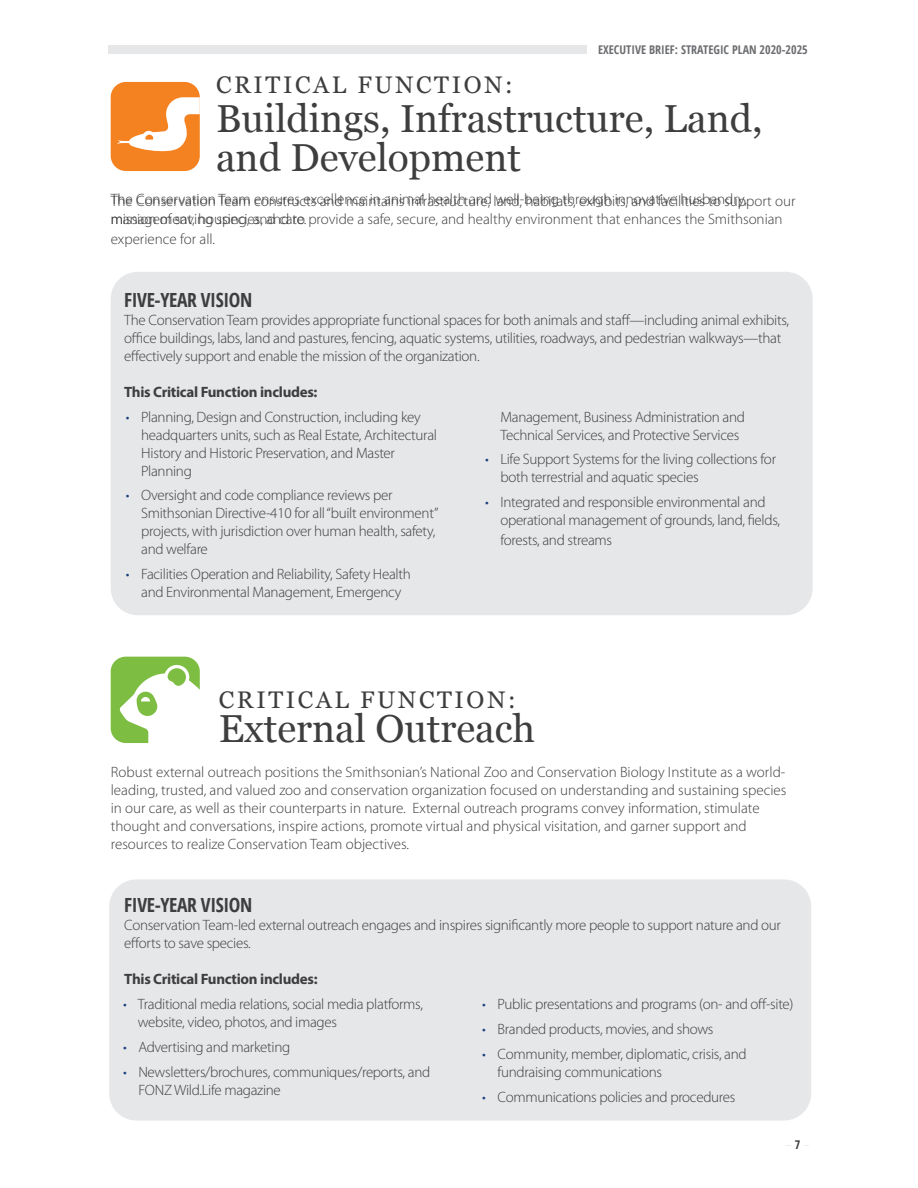
<style>
.page{position:relative;width:918px;height:1188px;background:#fff}
.page>*{position:absolute;margin:0;border:0;box-sizing:border-box;transform-origin:0 0}
.t1{font:39px/39px "Georgia";color:#3e3e3f}
.t2{font:24px "Georgia";letter-spacing:.11em;color:#3e3e3f}
.t3{font:700 condensed 19.5px "Open Sans";letter-spacing:-.02em;color:#3e3e3f}
.t4{font:300 15px/18px "Myriad Pro";letter-spacing:-.02em;color:#3e3e3f}
.t5{font:300 15px/18px "Myriad Pro";color:#3e3e3f}
.t6{font:700 15px "Myriad Pro";letter-spacing:-.02em;color:#3e3e3f}
.t7{font:700 condensed 12px "Open Sans";color:#6c6d70}
.s1{color:#19407d}
</style>
<div class="page">
<div style="left:108px;top:45px;width:478px;height:9px;background:#e6e7e9"></div>
<div style="left:111px;top:82px;width:89px;height:89px;background:#f58220;border-radius:15px"></div>
<svg style="left:117px;top:97px;width:83px;height:54px"></svg>
<div style="left:111px;top:272px;width:702px;height:343px;background:#e6e7e9;border-radius:27px"></div>
<div style="left:109px;top:879px;width:702px;height:241px;background:#e6e7e9;border-radius:27px"></div>
<svg style="left:111px;top:657px;width:89px;height:86px"></svg>
<p class="t7" style="left:598px;top:41px;width:211px">EXECUTIVE BRIEF: STRATEGIC PLAN 2020-2025</p>
<h2 class="t2" style="left:216px;top:67px;width:298px">CRITICAL FUNCTION:</h2>
<h1 class="t1" style="left:216px;top:97px;width:548px">Buildings, Infrastructure, Land, and Development</h1>
<p class="t5" style="left:111px;top:192px;width:686px">The Conservation Team constructs and maintains infrastructure, land, habitats, exhibits, and facilities to support our mission of saving species, and to provide a safe, secure, and healthy environment that enhances the Smithsonian</p>
<p class="t5" style="left:111px;top:230px;width:106px">experience for all.</p>
<p class="t5" style="left:123px;top:190px;width:625px;line-height:19.8px;text-indent:131px">ensures excellence in a imal health and well-being hrough innovative husbandry, anagement, housing, and care.</p>
<h3 class="t3" style="left:124px;top:286px;width:130px">FIVE-YEAR VISION</h3>
<p class="t4" style="left:124px;top:311px;width:666px">The Conservation Team provides appropriate functional spaces for both animals and staff—including animal exhibits, office buildings, labs, land and pastures, fencing, aquatic systems, utilities, roadways, and pedestrian walkways—that effectively support and enable the mission of the organization.</p>
<p class="t6" style="left:124px;top:382px;width:195px">This Critical Function includes:</p>
<p class="t4" style="left:126px;top:408px;width:297px"><span class="s1">•</span> Planning, Design and Construction, including key</p>
<p class="t4" style="left:500px;top:408px;width:246px">Management, Business Administration and</p>
<p class="t4" style="left:141px;top:426px;width:297px">headquarters units, such as Real Estate, Architectural</p>
<p class="t4" style="left:500px;top:426px;width:241px">Technical Services, and Protective Services</p>
<p class="t4" style="left:141px;top:444px;width:255px">History and Historic Preservation, and Master</p>
<p class="t4" style="left:485px;top:451px;width:293px"><span class="s1">•</span> Life Support Systems for the living collections for</p>
<p class="t4" style="left:141px;top:462px;width:52px">Planning</p>
<p class="t4" style="left:500px;top:469px;width:200px">both terrestrial and aquatic species</p>
<p class="t4" style="left:126px;top:487px;width:268px"><span class="s1">•</span> Oversight and code compliance reviews per</p>
<p class="t4" style="left:485px;top:493px;width:282px"><span class="s1">•</span> Integrated and responsible environmental and</p>
<p class="t4" style="left:141px;top:505px;width:299px">Smithsonian Directive-410 for all “built environment”</p>
<p class="t4" style="left:500px;top:511px;width:281px">operational management of grounds, land, fields,</p>
<p class="t4" style="left:141px;top:523px;width:296px">projects, with jurisdiction over human health, safety,</p>
<p class="t4" style="left:500px;top:531px;width:113px">forests, and streams</p>
<p class="t4" style="left:141px;top:541px;width:68px">and welfare</p>
<p class="t4" style="left:126px;top:565px;width:287px;text-align:center"><span class="s1">•</span> Facilities Operation and Reliability, Safety Health and Environmental Management, Emergency</p>
<h2 class="t2" style="left:219px;top:682px;width:298px">CRITICAL FUNCTION:</h2>
<h1 class="t1" style="left:219px;top:707px;width:318px">External Outreach</h1>
<p class="t5" style="left:111px;top:763px;width:677px">Robust external outreach positions the Smithsonian’s National Zoo and Conservation Biology Institute as a world&shy;leading, trusted, and valued zoo and conservation organization focused on understanding and sustaining species in our care, as well as their counterparts in nature. External outreach programs convey information, stimulate thought and conversations, inspire actions, promote virtual and physical visitation, and garner support and resources to realize Conservation Team objectives.</p>
<h3 class="t3" style="left:124px;top:891px;width:130px">FIVE-YEAR VISION</h3>
<p class="t4" style="left:124px;top:916px;width:658px">Conservation Team-led external outreach engages and inspires significantly more people to support nature and our efforts to save species.</p>
<p class="t6" style="left:124px;top:969px;width:195px">This Critical Function includes:</p>
<p class="t4" style="left:123px;top:996px;width:302px"><span class="s1">•</span> Traditional media relations, social media platforms,</p>
<p class="t4" style="left:482px;top:996px;width:313px"><span class="s1">•</span> Public presentations and programs (on- and off-site)</p>
<p class="t4" style="left:138px;top:1014px;width:201px">website, video, photos, and images</p>
<p class="t4" style="left:482px;top:1020px;width:233px"><span class="s1">•</span> Branded products, movies, and shows</p>
<p class="t4" style="left:123px;top:1038px;width:169px"><span class="s1">•</span> Advertising and marketing</p>
<p class="t4" style="left:482px;top:1045px;width:266px"><span class="s1">•</span> Community, member, diplomatic, crisis, and</p>
<p class="t4" style="left:123px;top:1063px;width:309px"><span class="s1">•</span> Newsletters/brochures, communiques/reports, and</p>
<p class="t4" style="left:498px;top:1063px;width:166px">fundraising communications</p>
<p class="t4" style="left:138px;top:1081px;width:144px">FONZ Wild.Life magazine</p>
<p class="t4" style="left:482px;top:1088px;width:255px"><span class="s1">•</span> Communications policies and procedures</p>
</div>
